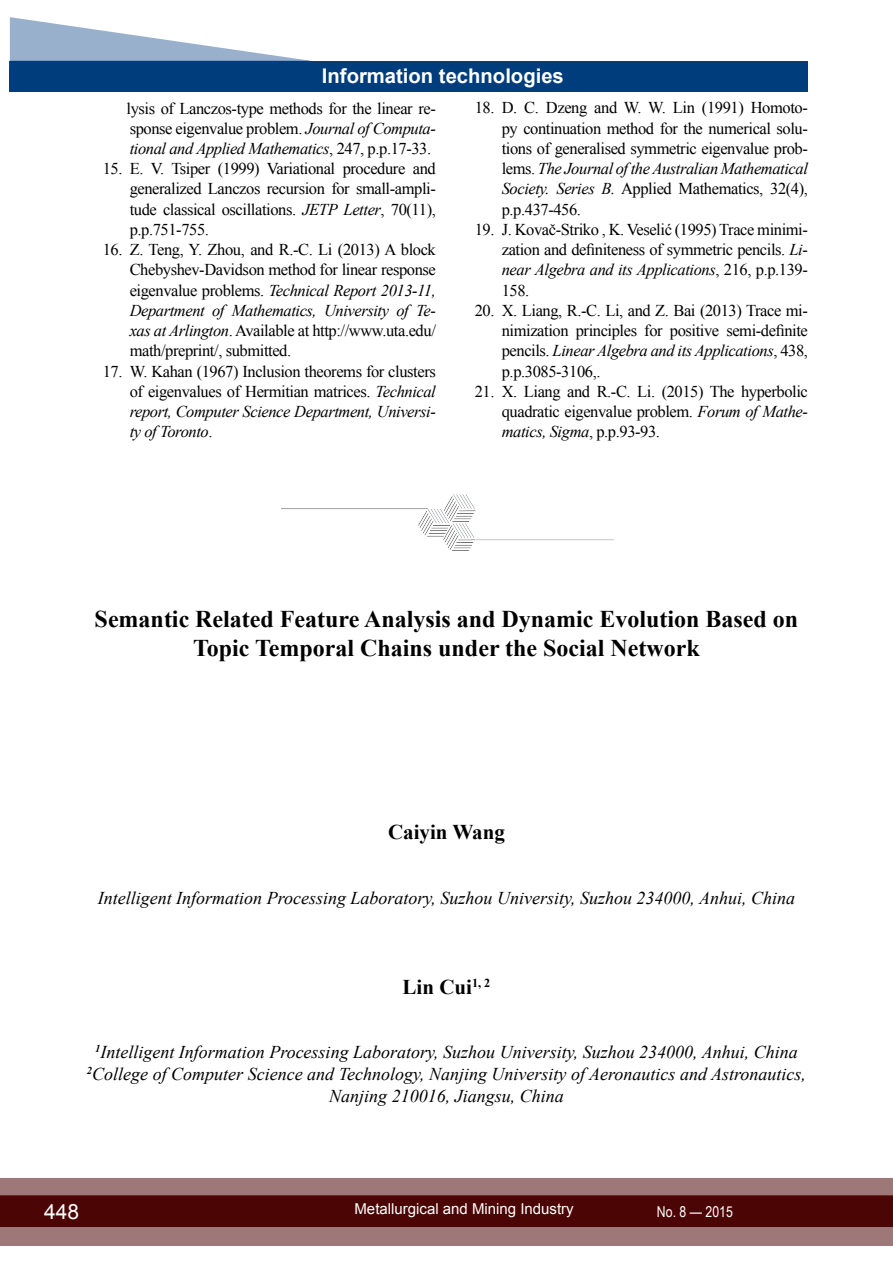
<style>
.page{position:relative;width:893px;height:1263px;background:#fff}
.page>*{position:absolute;margin:0;border:0;box-sizing:border-box;transform-origin:0 0}
.t1{font:700 24px/28.8px "Times New Roman";color:#000;text-align:center}
.t2{font:700 21px "Times New Roman";color:#000}
.t3{font:21px "Arial";color:#fff}
.t4{font:700 20.25px "Arial";color:#fff}
.t5{font:italic 18px/21.6px "Times New Roman";color:#000;text-align:center}
.t6{font:16.5px/20.2px "Times New Roman";letter-spacing:-.025em;color:#000;text-align:justify}
.t7{font:15px "Arial";color:#fff}
.t8{font:15px "Arial Narrow";color:#fff}
.s1{font-style:italic}
</style>
<div class="page">
<div style="left:0;top:1178px;width:893px;height:68px;background:#9e7878"></div>
<div style="left:0;top:1195px;width:893px;height:32px;background:#4c0505;border:2px solid #4c0505"></div>
<div style="left:10px;top:61px;width:798px;height:30px;background:#003d7d"></div>
<svg style="left:10px;top:17px;width:300px;height:44px"></svg>
<img style="left:281px;top:494px;width:333px;height:57px">
<p class="t4" style="left:322px;top:62px;width:243px">Information technologies</p>
<p class="t6" style="left:127px;top:98px;width:311px">lysis of Lanczos-type methods for the linear re&shy;sponse eigenvalue problem. <span class="s1">Journal of Computa&shy;tional and Applied Mathematics</span>, 247, p.p.17-33.</p>
<p class="t6" style="left:130px;top:158px;width:308px;text-indent:-27px">15. E. V. Tsiper (1999) Variational procedure and generalized Lanczos recursion for small-ampli&shy;tude classical oscillations. <span class="s1">JETP Letter</span>, 70(11), p.p.751-755.</p>
<p class="t6" style="left:130px;top:239px;width:308px;text-indent:-27px">16. Z. Teng, Y. Zhou, and R.-C. Li (2013) A block Chebyshev-Davidson method for linear response eigenvalue problems. <span class="s1">Technical Report 2013-11, Department of Mathematics, University of Te&shy;xas at Arlington</span>. Available at http://www.uta.edu/ math/preprint/, submitted.</p>
<p class="t6" style="left:130px;top:361px;width:308px;text-indent:-27px">17. W. Kahan (1967) Inclusion theorems for clusters of eigenvalues of Hermitian matrices. <span class="s1">Technical report, Computer Science Department, Universi&shy;ty of Toronto</span>.</p>
<p class="t6" style="left:502px;top:98px;width:308px;text-indent:-27px">18. D. C. Dzeng and W. W. Lin (1991) Homoto&shy;py continuation method for the numerical solu&shy;tions of generalised symmetric eigenvalue prob&shy;lems. <span class="s1">The Journal of the Australian Mathematical Society. Series B.</span> Applied Mathematics, 32(4), p.p.437-456.</p>
<p class="t6" style="left:502px;top:219px;width:308px;text-indent:-27px">19. J. Kovač-Striko , K. Veselić (1995) Trace minimi&shy;zation and definiteness of symmetric pencils. <span class="s1">Li&shy;near Algebra and its Applications</span>, 216, p.p.139- 158.</p>
<p class="t6" style="left:502px;top:300px;width:308px;text-indent:-27px">20. X. Liang, R.-C. Li, and Z. Bai (2013) Trace mi&shy;nimization principles for positive semi-definite pencils. <span class="s1">Linear Algebra and its Applications</span>, 438, p.p.3085-3106,.</p>
<p class="t6" style="left:502px;top:381px;width:308px;text-indent:-27px">21. X. Liang and R.-C. Li. (2015) The hyperbolic quadratic eigenvalue problem. <span class="s1">Forum of Mathe&shy;matics, Sigma</span>, p.p.93-93.</p>
<h1 class="t1" style="left:95px;top:604px;width:705px">Semantic Related Feature Analysis and Dynamic Evolution Based on<br>Topic Temporal Chains under the Social Network</h1>
<p class="t2" style="left:388px;top:817px;width:118px">Caiyin Wang</p>
<p class="t5" style="left:98px;top:886px;width:699px">Intelligent Information Processing Laboratory, Suzhou University, Suzhou 234000, Anhui, China</p>
<p class="t2" style="left:403px;top:972px;width:89px">Lin Cui<sup>1,</sup> <sup>2</sup></p>
<p class="t5" style="left:87px;top:1041px;width:721px"><sup>1</sup>Intelligent Information Processing Laboratory, Suzhou University, Suzhou 234000, Anhui, China<br><sup>2</sup>College of Computer Science and Technology, Nanjing University of Aeronautics and Astronautics,<br>Nanjing 210016, Jiangsu, China</p>
<p class="t3" style="left:44px;top:1197px;width:37px">448</p>
<p class="t7" style="left:354px;top:1199px;width:221px">Metallurgical and Mining Industry</p>
<p class="t8" style="left:657px;top:1201px;width:77px">No. 8 — 2015</p>
</div>
